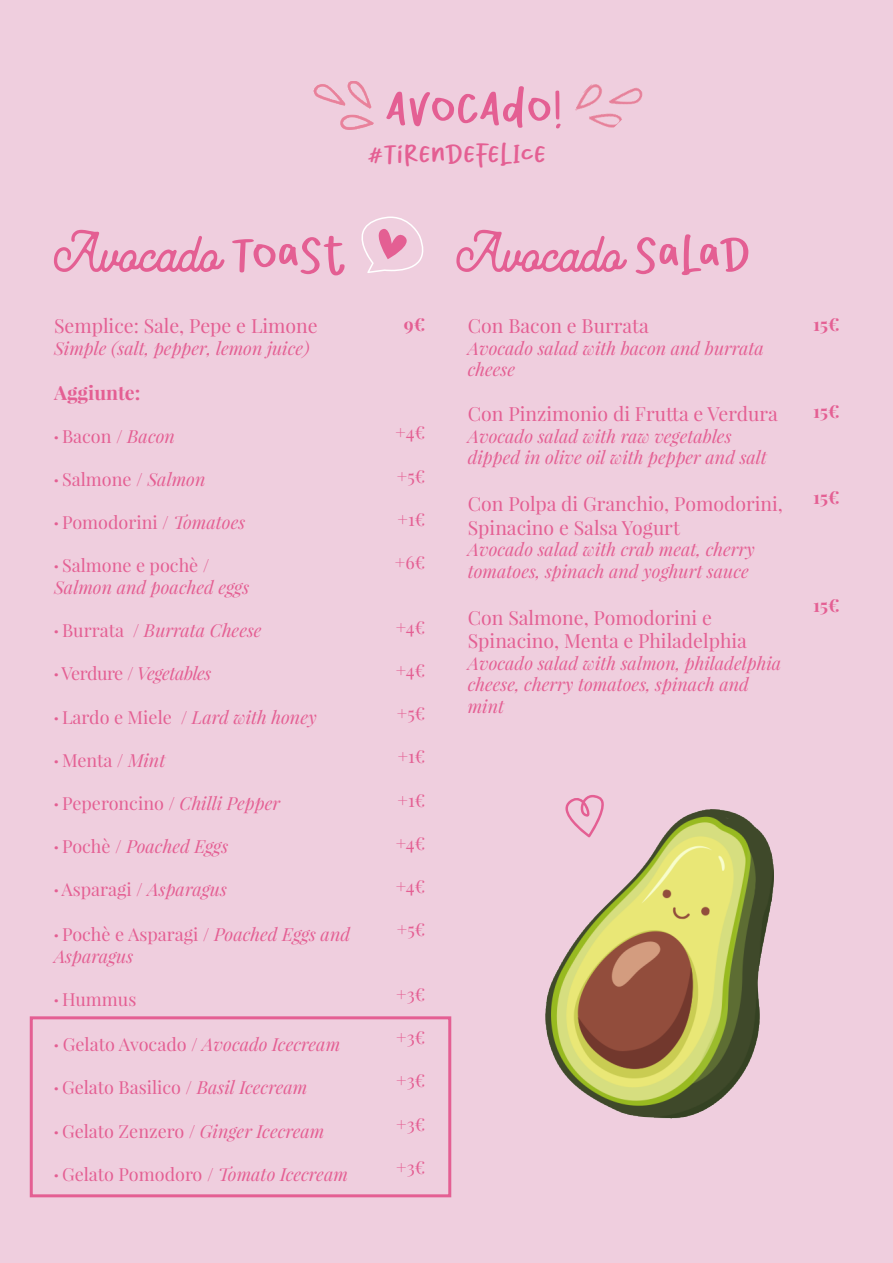
<style>
.page{position:relative;width:893px;height:1263px;background:#efcede}
.page>*{position:absolute;margin:0;border:0;box-sizing:border-box;transform-origin:0 0}
.t1{font:52.5px "Stormline Demo";color:#e45f93}
.t2{font:52.5px "Belovia";color:#e45f93}
.t3{font:30px "Belovia";color:#e45f93}
.t4{font:19.5px/23.4px "Playfair Display";color:#e45f93}
.t5{font:700 19.5px "Playfair Display";color:#e45f93}
.t6{font:italic 18px/21.6px "Playfair Display";color:#e45f93}
.t7{font:18px "Playfair Display";color:#e45f93}
.t8{font:italic 18px "Playfair Display";letter-spacing:-.025em;color:#e45f93}
.t9{font:700 18px "Playfair Display";letter-spacing:-.01em;color:#e45f93}
.s1{font-family:"Belovia"}
.s2{font-family:"Montserrat";font-weight:800}
.s3{font-style:italic}
.s4{font-family:"Montserrat";font-weight:800;font-style:normal}
.s5{font-style:normal}
.s6{font-weight:700}
</style>
<div class="page">
<svg style="left:565px;top:794px;width:39px;height:15px"></svg>
<img style="left:546px;top:809px;width:227px;height:309px">
<img style="left:575px;top:84px;width:68px;height:44px">
<img style="left:313px;top:82px;width:61px;height:47px">
<svg style="left:361px;top:216px;width:63px;height:57px"></svg>
<div style="left:30px;top:1016px;width:421px;height:181px;border:3px solid #e45f93"></div>
<p class="t2" style="left:385px;top:75px;width:180px">AVOCADO!</p>
<p class="t3" style="left:367px;top:135px;width:180px">#TIrendefelice</p>
<p class="t1" style="left:54px;top:220px;width:294px">Avocado <span class="s1">TOast</span></p>
<p class="t4" style="left:54px;top:314px;width:265px">Semplice: Sale, Pepe e Limone</p>
<p class="t6" style="left:54px;top:337px;width:257px">Simple (salt, pepper, lemon juice)</p>
<p class="t5" style="left:54px;top:380px;width:88px">Aggiunte:</p>
<p class="t7" style="left:54px;top:425px;width:123px"><span class="s2">·</span> Bacon / <span class="s3">Bacon</span></p>
<p class="t7" style="left:54px;top:468px;width:153px"><span class="s2">·</span> Salmone / <span class="s3">Salmon</span></p>
<p class="t7" style="left:54px;top:511px;width:193px"><span class="s2">·</span> Pomodorini / <span class="s3">Tomatoes</span></p>
<p class="t7" style="left:54px;top:554px;width:157px"><span class="s2">·</span> Salmone e pochè /</p>
<p class="t6" style="left:54px;top:576px;width:197px">Salmon and poached eggs</p>
<p class="t6" style="left:54px;top:619px;width:209px"><span class="s4">·</span> <span class="s5">Burrata /</span> Burrata Cheese</p>
<p class="t8" style="left:54px;top:662px;width:159px"><span class="s4">·</span> <span class="s5">Verdure /</span> Vegetables</p>
<p class="t6" style="left:54px;top:706px;width:264px"><span class="s4">·</span> <span class="s5">Lardo e Miele /</span> Lard with honey</p>
<p class="t7" style="left:54px;top:749px;width:113px"><span class="s2">·</span> Menta / <span class="s3">Mint</span></p>
<p class="t7" style="left:54px;top:792px;width:228px"><span class="s2">·</span> Peperoncino / <span class="s3">Chilli Pepper</span></p>
<p class="t6" style="left:54px;top:835px;width:176px"><span class="s4">·</span> <span class="s5">Pochè /</span> Poached Eggs</p>
<p class="t7" style="left:54px;top:878px;width:174px"><span class="s2">·</span> Asparagi / <span class="s3">Asparagus</span></p>
<p class="t6" style="left:54px;top:923px;width:298px"><span class="s4">·</span> <span class="s5">Pochè e Asparagi /</span> Poached Eggs and<br>Asparagus</p>
<p class="t7" style="left:54px;top:988px;width:84px"><span class="s2">·</span> Hummus</p>
<p class="t6" style="left:54px;top:1033px;width:288px"><span class="s4">·</span> <span class="s5">Gelato Avocado /</span> Avocado Icecream</p>
<p class="t7" style="left:54px;top:1076px;width:255px"><span class="s2">·</span> Gelato Basilico / <span class="s3">Basil Icecream</span></p>
<p class="t7" style="left:54px;top:1120px;width:272px"><span class="s2">·</span> Gelato Zenzero / <span class="s3">Ginger Icecream</span></p>
<p class="t7" style="left:54px;top:1163px;width:295px"><span class="s2">·</span> Gelato Pomodoro / <span class="s3">Tomato Icecream</span></p>
<p class="t9" style="left:404px;top:313px;width:23px">9€</p>
<p class="t7" style="left:396px;top:421px;width:31px"><span class="s6">+</span>4€</p>
<p class="t7" style="left:397px;top:465px;width:30px">+5€</p>
<p class="t7" style="left:398px;top:508px;width:29px">+1€</p>
<p class="t7" style="left:395px;top:551px;width:32px">+6€</p>
<p class="t7" style="left:396px;top:616px;width:31px">+4€</p>
<p class="t7" style="left:396px;top:659px;width:31px">+4€</p>
<p class="t7" style="left:397px;top:702px;width:30px">+5€</p>
<p class="t7" style="left:398px;top:745px;width:29px"><span class="s6">+</span>1€</p>
<p class="t7" style="left:398px;top:789px;width:29px">+1€</p>
<p class="t7" style="left:396px;top:832px;width:31px">+4€</p>
<p class="t7" style="left:396px;top:875px;width:31px">+4€</p>
<p class="t7" style="left:397px;top:918px;width:30px">+5€</p>
<p class="t7" style="left:396px;top:983px;width:31px">+3€</p>
<p class="t7" style="left:396px;top:1026px;width:31px">+3€</p>
<p class="t7" style="left:396px;top:1069px;width:31px">+3€</p>
<p class="t7" style="left:396px;top:1113px;width:31px">+3€</p>
<p class="t7" style="left:396px;top:1156px;width:31px">+3€</p>
<p class="t1" style="left:457px;top:220px;width:295px">Avocado <span class="s1">salad</span></p>
<p class="t4" style="left:468px;top:314px;width:182px">Con Bacon e Burrata</p>
<p class="t6" style="left:468px;top:337px;width:298px">Avocado salad with bacon and burrata cheese</p>
<p class="t4" style="left:468px;top:402px;width:311px">Con Pinzimonio di Frutta e Verdura</p>
<p class="t6" style="left:468px;top:425px;width:301px">Avocado salad with raw vegetables dipped in olive oil with pepper and salt</p>
<p class="t4" style="left:468px;top:492px;width:317px">Con Polpa di Granchio, Pomodorini,<br>Spinacino e Salsa Yogurt</p>
<p class="t6" style="left:468px;top:538px;width:289px">Avocado salad with crab meat, cherry tomatoes, spinach and yoghurt sauce</p>
<p class="t4" style="left:468px;top:605px;width:246px">Con Salmone, Pomodorini e</p>
<p class="t4" style="left:468px;top:629px;width:281px">Spinacino, Menta e Philadelphia</p>
<p class="t6" style="left:468px;top:652px;width:315px">Avocado salad with salmon, philadelphia cheese, cherry tomatoes, spinach and mint</p>
<p class="t9" style="left:813px;top:313px;width:28px">15€</p>
<p class="t9" style="left:813px;top:400px;width:28px">15€</p>
<p class="t9" style="left:813px;top:486px;width:28px">15€</p>
<p class="t9" style="left:813px;top:594px;width:28px">15€</p>
</div>
